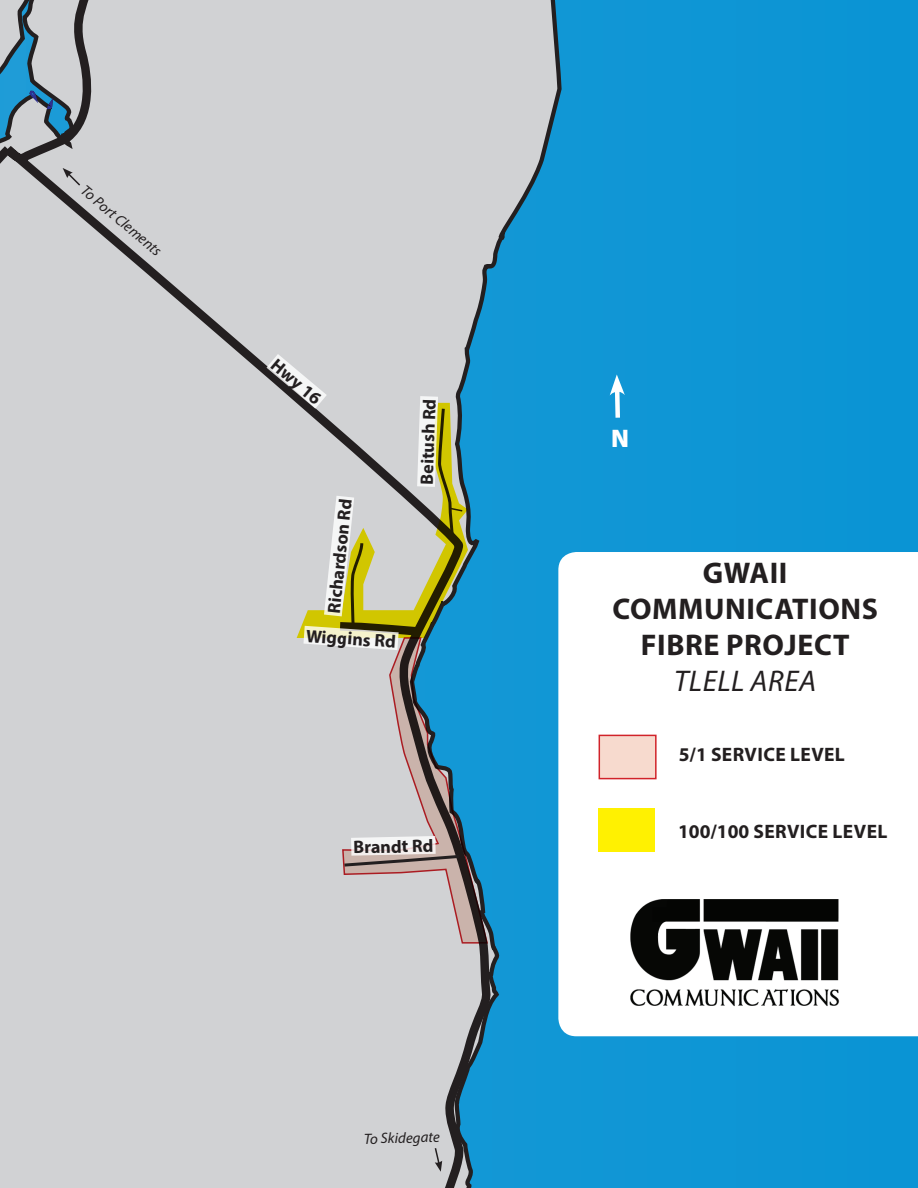
<style>
.page{position:relative;width:918px;height:1188px;background:#fff}
.page>*{position:absolute;margin:0;border:0;box-sizing:border-box;transform-origin:0 0}
.t1{font:700 30px/36px "Myriad Pro";letter-spacing:.02em;color:#231f20;text-align:center}
.t2{font:italic 30px "Myriad Pro";letter-spacing:.02em;color:#231f20}
.t3{font:900 25.5px "Myriad Pro";color:#fff}
.t4{font:700 19.5px "Myriad Pro";letter-spacing:.02em;color:#231f20}
.t5{font:700 18px "Myriad Pro";color:#231f20}
.t6{font:italic 15px "Myriad Pro";color:#231f20}
</style>
<div class="page">
<div style="left:495px;top:0;width:423px;height:1188px;background:#0f96d5"></div>
<div style="left:0;top:0;width:495px;height:1188px;background:#d1d2d4"></div>
<svg style="left:0;top:141px;width:16px;height:75px"></svg>
<svg style="left:558px;top:552px;width:360px;height:484px"></svg>
<div style="left:599px;top:809px;width:56px;height:43px;background:#fff101"></div>
<div style="left:599px;top:735px;width:58px;height:44px;background:#f7dace;border:2px solid #d1232a"></div>
<img style="left:617px;top:898px;width:231px;height:108px">
<svg style="left:610px;top:374px;width:15px;height:48px"></svg>
<svg style="left:266px;top:354px;width:202px;height:296px;background:#bec2b0"></svg>
<svg style="left:341px;top:636px;width:148px;height:308px;background:#8babbc"></svg>
<svg style="left:342px;top:836px;width:122px;height:32px"></svg>
<svg style="left:63px;top:168px;width:19px;height:19px"></svg>
<svg style="left:434px;top:1146px;width:8px;height:26px"></svg>
<p class="t6" style="left:89px;top:181px;width:102px;rotate:40deg">To Port Clements</p>
<p class="t5" style="left:281px;top:354px;width:61px;rotate:40deg">Hwy 16</p>
<p class="t5" style="left:322px;top:612px;width:117px;rotate:-84deg">Richardson Rd</p>
<p class="t5" style="left:307px;top:624px;width:91px;rotate:4deg">Wiggins Rd</p>
<p class="t5" style="left:415px;top:484px;width:87px;rotate:-88deg">Beitush Rd</p>
<p class="t5" style="left:353px;top:836px;width:81px;rotate:-1deg">Brandt Rd</p>
<p class="t6" style="left:364px;top:1129px;width:77px;rotate:-1deg">To Skidegate</p>
<h2 class="t3" style="left:611px;top:421px;width:19px">N</h2>
<h1 class="t1" style="left:612px;top:554px;width:267px">GWAII<br>COMMUNICATIONS<br>FIBRE PROJECT</h1>
<h1 class="t2" style="left:674px;top:663px;width:144px">TLELL AREA</h1>
<p class="t4" style="left:679px;top:741px;width:168px">5/1 SERVICE LEVEL</p>
<p class="t4" style="left:678px;top:818px;width:211px">100/100 SERVICE LEVEL</p>
</div>
